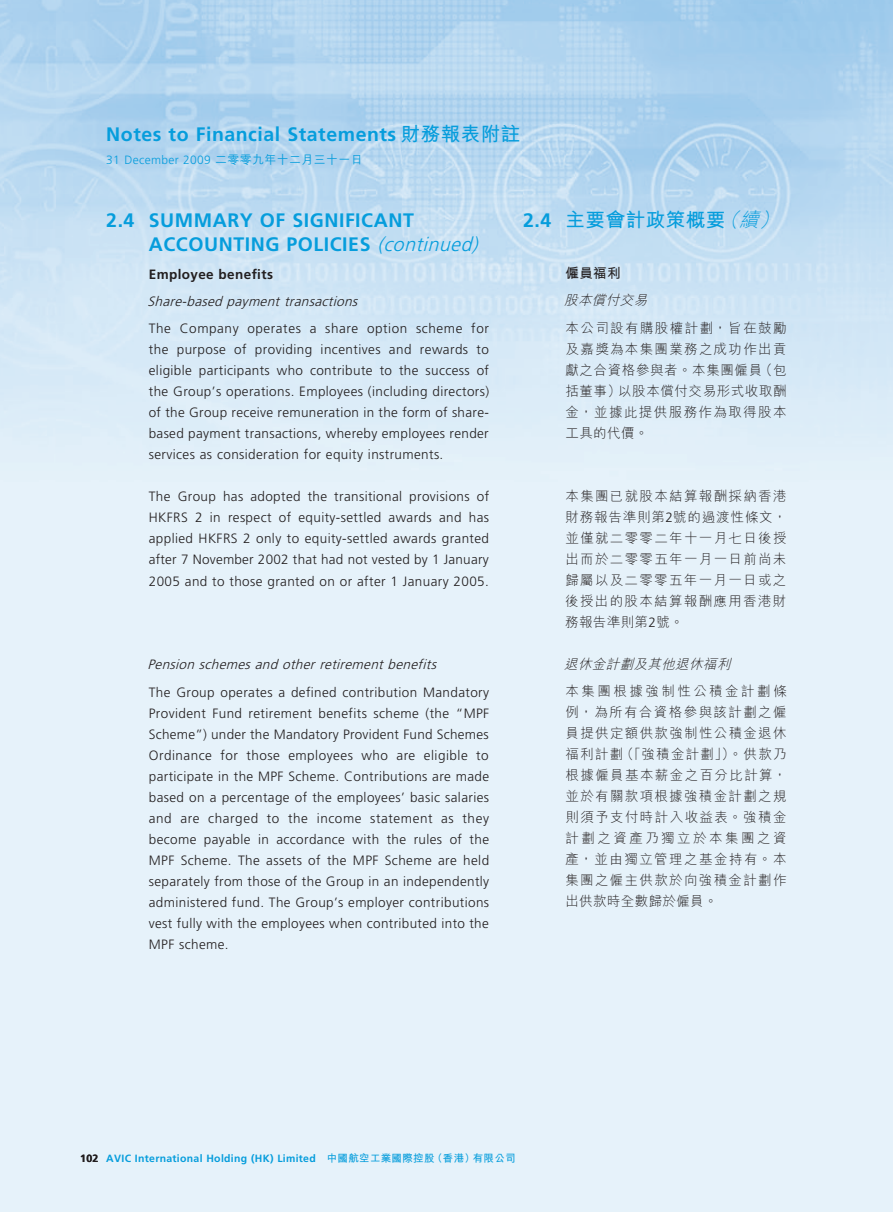
<style>
.page{position:relative;width:893px;height:1212px;background:#fff}
.page>*{position:absolute;margin:0;border:0;box-sizing:border-box;transform-origin:0 0}
.t1{font:700 19.5px/24px "Frutiger LT Std";letter-spacing:.03em;color:#069ddc}
.t2{font:700 19.5px "M Hei HK";letter-spacing:.03em;color:#069ddc}
.t3{font:300 13.5px/21px "Frutiger LT Std";letter-spacing:.03em;color:#231f20;text-align:justify}
.t4{font:300 13.5px/21px "M Hei HK";letter-spacing:.1em;color:#231f20;text-align:justify}
.t5{font:italic 300 13.5px "Frutiger LT Std";color:#231f20}
.t6{font:italic 300 13.5px "M Hei HK";color:#231f20}
.t7{font:700 13.5px "Frutiger LT Std";letter-spacing:.03em;color:#231f20}
.t8{font:700 13.5px "M Hei HK";color:#231f20}
.t9{font:300 12px "Frutiger LT Std";letter-spacing:.03em;color:#069ddc}
.t10{font:700 10.5px "Frutiger LT Std";letter-spacing:.03em;color:#069ddc}
.s1{font-family:"M Hei HK"}
.s2{font-family:"M Hei HK";font-weight:500}
.s3{font-weight:300;font-style:italic}
.s4{font-family:"Frutiger LT Std"}
.s5{color:#231f20}
</style>
<div class="page">
<img style="left:0;top:0;width:893px;height:1212px">
<h1 class="t1" style="left:106px;top:122px;width:416px">Notes to Financial Statements <span class="s1">財務報表附註</span></h1>
<p class="t9" style="left:106px;top:153px;width:258px">31 December 2009 <span class="s2">二零零九年十二月三十一日</span></p>
<h1 class="t1" style="left:149px;top:209px;width:336px;text-indent:-43px">2.4 SUMMARY OF SIGNIFICANT<br>ACCOUNTING POLICIES <span class="s3">(continued)</span></h1>
<p class="t7" style="left:149px;top:266px;width:126px">Employee benefits</p>
<p class="t5" style="left:147px;top:294px;width:215px">Share-based payment transactions</p>
<p class="t3" style="left:149px;top:318px;width:342px">The Company operates a share option scheme for the purpose of providing incentives and rewards to eligible participants who contribute to the success of the Group’s operations. Employees (including directors) of the Group receive remuneration in the form of share&shy;based payment transactions, whereby employees render services as consideration for equity instruments.</p>
<p class="t3" style="left:149px;top:486px;width:342px">The Group has adopted the transitional provisions of HKFRS 2 in respect of equity-settled awards and has applied HKFRS 2 only to equity-settled awards granted after 7 November 2002 that had not vested by 1 January 2005 and to those granted on or after 1 January 2005.</p>
<p class="t5" style="left:147px;top:657px;width:294px">Pension schemes and other retirement benefits</p>
<p class="t3" style="left:149px;top:682px;width:342px">The Group operates a defined contribution Mandatory Provident Fund retirement benefits scheme (the “MPF Scheme”) under the Mandatory Provident Fund Schemes Ordinance for those employees who are eligible to participate in the MPF Scheme. Contributions are made based on a percentage of the employees’ basic salaries and are charged to the income statement as they become payable in accordance with the rules of the MPF Scheme. The assets of the MPF Scheme are held separately from those of the Group in an independently administered fund. The Group’s employer contributions vest fully with the employees when contributed into the MPF scheme.</p>
<h1 class="t2" style="left:523px;top:206px;width:264px"><span class="s4">2.4</span> 主要會計政策概要<span class="s3">（續）</span></h1>
<p class="t8" style="left:566px;top:263px;width:57px">僱員福利</p>
<p class="t6" style="left:564px;top:291px;width:89px">股本償付交易</p>
<p class="t4" style="left:565px;top:317px;width:223px">本公司設有購股權計劃，旨在鼓勵及嘉獎為本集團業務之成功作出貢獻之合資格參與者。本集團僱員（包括董事）以股本償付交易形式收取酬金，並據此提供服務作為取得股本工具的代價。</p>
<p class="t4" style="left:565px;top:485px;width:223px">本集團已就股本結算報酬採納香港財務報告準則第<span class="s4">2</span>號的過渡性條文，並僅就二零零二年十一月七日後授出而於二零零五年一月一日前尚未歸屬以及二零零五年一月一日或之後授出的股本結算報酬應用香港財務報告準則第<span class="s4">2</span>號。</p>
<p class="t6" style="left:564px;top:654px;width:172px">退休金計劃及其他退休福利</p>
<p class="t4" style="left:565px;top:680px;width:223px">本集團根據強制性公積金計劃條例，為所有合資格參與該計劃之僱員提供定額供款強制性公積金退休福利計劃（「強積金計劃」）。供款乃根據僱員基本薪金之百分比計算，並於有關款項根據強積金計劃之規則須予支付時計入收益表。強積金計劃之資產乃獨立於本集團之資產，並由獨立管理之基金持有。本集團之僱主供款於向強積金計劃作出供款時全數歸於僱員。</p>
<p class="t10" style="left:80px;top:1152px;width:437px"><span class="s5">102</span> AVIC International Holding (HK) Limited <span class="s1">中國航空工業國際控股（香港）有限公司</span></p>
</div>
